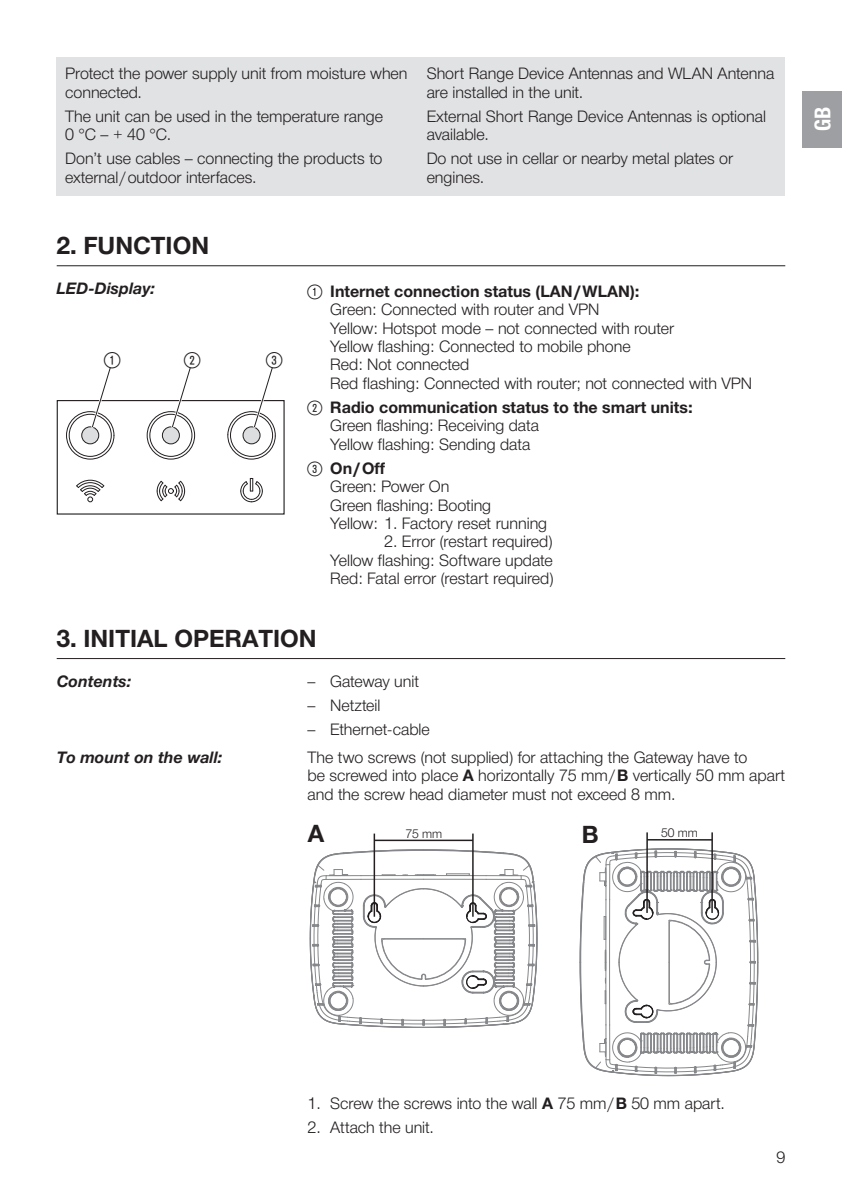
<style>
.page{position:relative;width:842px;height:1191px;background:#fff}
.page>*{position:absolute;margin:0;border:0;box-sizing:border-box;transform-origin:0 0}
.t1{font:700 24px "Gardena Sans";color:#231f20}
.t2{font:22px "Ziffernim Kreisund Quadrat BQ";color:#231f20}
.t3{font:700 22px "Gardena Sans Cond";color:#fff}
.t4{font:16px/18.4px "Gardena Sans";color:#231f20}
.t5{font:italic 700 16px "Gardena Sans";color:#231f20}
.t6{font:12px "Gardena Sans";color:#231f20}
.s1{font-family:"Ziffernim Kreisund Quadrat BQ";font-size:20px}
.s2{font-weight:700}
</style>
<div class="page">
<div style="left:57px;top:57px;width:728px;height:139px;background:#e1e2e4"></div>
<hr style="left:57px;top:265px;width:728px;height:1px;background:#231f20">
<div style="left:147px;top:411px;width:48px;height:48px;border:1px solid #231f20;border-radius:50%"></div>
<div style="left:149px;top:414px;width:43px;height:43px;border:1px solid #231f20;border-radius:50%"></div>
<svg style="left:76px;top:479px;width:29px;height:23px"></svg>
<svg style="left:156px;top:480px;width:29px;height:22px"></svg>
<svg style="left:240px;top:478px;width:23px;height:24px"></svg>
<div style="left:57px;top:400px;width:228px;height:114px;border:1px solid #231f20"></div>
<div style="left:162px;top:427px;width:17px;height:17px;background:#dddee0;border-radius:50%"></div>
<div style="left:162px;top:426px;width:18px;height:18px;border:1px solid #231f20;border-radius:50%"></div>
<svg style="left:227px;top:367px;width:49px;height:93px"></svg>
<svg style="left:169px;top:367px;width:24px;height:63px"></svg>
<svg style="left:66px;top:367px;width:49px;height:93px"></svg>
<hr style="left:57px;top:658px;width:728px;height:1px;background:#231f20">
<svg style="left:309px;top:849px;width:228px;height:179px"></svg>
<hr style="left:374px;top:833px;width:1px;height:83px;background:#231f20">
<hr style="left:472px;top:833px;width:2px;height:83px;background:#231f20">
<hr style="left:374px;top:839px;width:99px;height:2px;background:#231f20">
<svg style="left:580px;top:848px;width:178px;height:228px"></svg>
<hr style="left:646px;top:832px;width:2px;height:81px;background:#231f20">
<hr style="left:711px;top:832px;width:2px;height:81px;background:#231f20">
<hr style="left:647px;top:839px;width:65px;height:1px;background:#231f20">
<div style="left:802px;top:91px;width:40px;height:56px;background:#9d9fa2"></div>
<p class="t4" style="left:65px;top:64px;width:344px">Protect the power supply unit from moisture when connected.</p>
<p class="t4" style="left:65px;top:106px;width:319px">The unit can be used in the temperature range<br>0 °C – + 40 °C.</p>
<p class="t4" style="left:65px;top:149px;width:319px">Don’t use cables – connecting the products to external/outdoor interfaces.</p>
<p class="t4" style="left:427px;top:64px;width:349px">Short Range Device Antennas and WLAN Antenna are installed in the unit.</p>
<p class="t4" style="left:427px;top:106px;width:341px">External Short Range Device Antennas is optional available.</p>
<p class="t4" style="left:427px;top:149px;width:308px">Do not use in cellar or nearby metal plates or engines.</p>
<h1 class="t1" style="left:57px;top:228px;width:154px">2. FUNCTION</h1>
<p class="t5" style="left:57px;top:276px;width:100px">LED-Display:</p>
<h2 class="t2" style="left:104px;top:347px;width:18px">1</h2>
<h2 class="t2" style="left:184px;top:347px;width:18px">2</h2>
<h2 class="t2" style="left:266px;top:347px;width:18px">3</h2>
<p class="t4" style="left:330px;top:281px;width:423px;text-indent:-23px"><span class="s1">(1)</span> <span class="s2">Internet connection status (LAN/WLAN):<br></span>Green: Connected with router and VPN<br>Yellow: Hotspot mode – not connected with router<br>Yellow flashing: Connected to mobile phone<br>Red: Not connected<br>Red flashing: Connected with router; not connected with VPN</p>
<p class="t4" style="left:330px;top:397px;width:364px;text-indent:-23px"><span class="s1">(2)</span> <span class="s2">Radio communication status to the smart units:<br></span>Green flashing: Receiving data<br>Yellow flashing: Sending data</p>
<p class="t4" style="left:330px;top:458px;width:218px;text-indent:-23px"><span class="s1">3</span> <span class="s2">On/Off<br></span>Green: Power On<br>Green flashing: Booting<br>Yellow: 1. Factory reset running</p>
<p class="t4" style="left:330px;top:532px;width:225px;text-align:justify;text-indent:54px">2. Error (restart required)<br>Yellow flashing: Software update Red: Fatal error (restart required)</p>
<h1 class="t1" style="left:57px;top:620px;width:261px">3. INITIAL OPERATION</h1>
<p class="t5" style="left:57px;top:669px;width:76px">Contents:</p>
<p class="t4" style="left:308px;top:671px;width:113px">– Gateway unit</p>
<p class="t4" style="left:308px;top:695px;width:74px">– Netzteil</p>
<p class="t4" style="left:308px;top:719px;width:124px">– Ethernet-cable</p>
<p class="t5" style="left:57px;top:745px;width:167px">To mount on the wall:</p>
<p class="t4" style="left:308px;top:747px;width:479px">The two screws (not supplied) for attaching the Gateway have to<br>be screwed into place <span class="s2">A</span> horizontally 75 mm/<span class="s2">B</span> vertically 50 mm apart and the screw head diameter must not exceed 8 mm.</p>
<h1 class="t1" style="left:308px;top:816px;width:18px">A</h1>
<p class="t6" style="left:405px;top:825px;width:38px">75 mm</p>
<h1 class="t1" style="left:582px;top:816px;width:18px">B</h1>
<p class="t6" style="left:661px;top:824px;width:38px">50 mm</p>
<h2 class="t3" style="left:807px;top:131px;width:26px;rotate:-90deg">GB</h2>
<p class="t4" style="left:308px;top:1093px;width:419px">1. Screw the screws into the wall <span class="s2">A</span> 75 mm/<span class="s2">B</span> 50 mm apart.</p>
<p class="t4" style="left:308px;top:1117px;width:128px">2. Attach the unit.</p>
<p class="t4" style="left:776px;top:1147px;width:10px">9</p>
</div>
